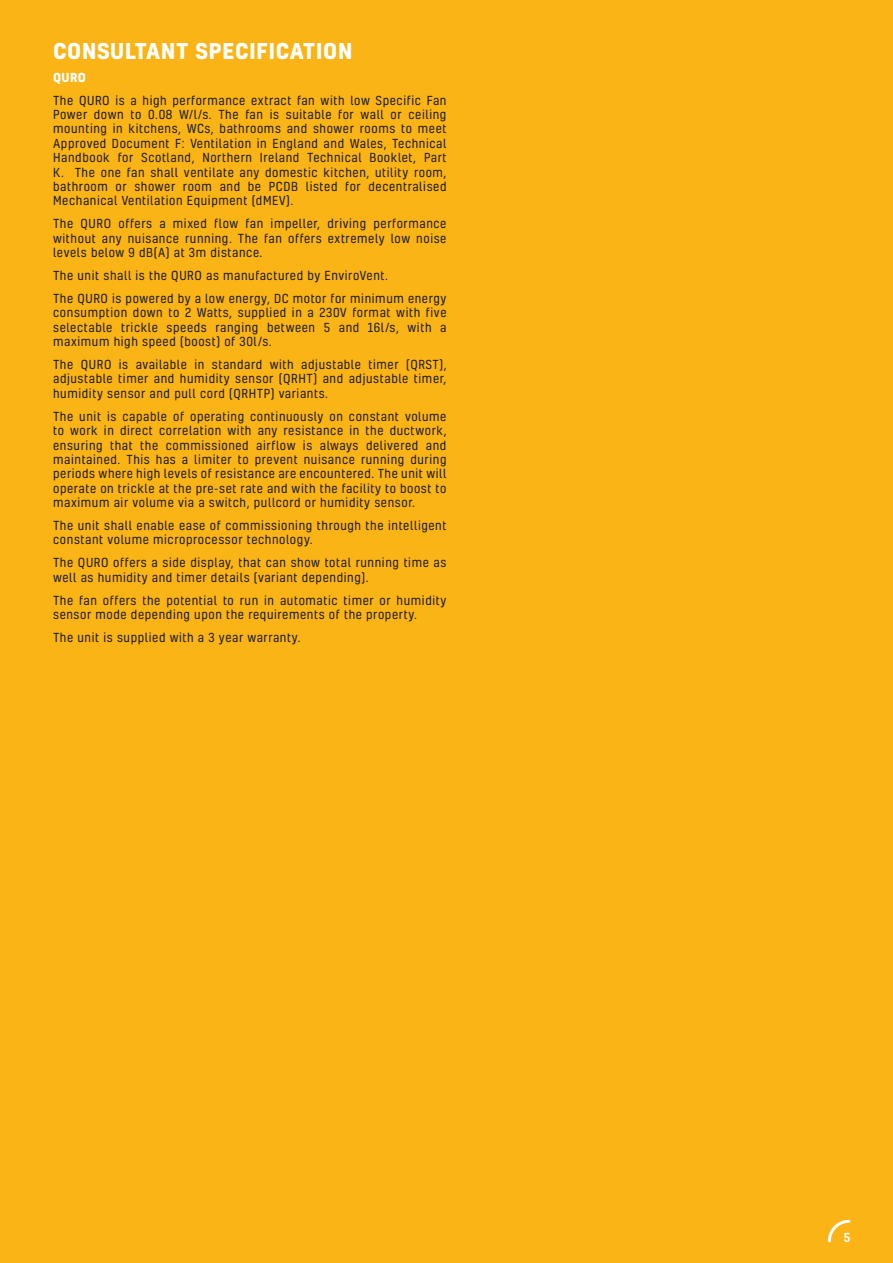
<style>
.page{position:relative;width:893px;height:1263px;background:#fff}
.page>*{position:absolute;margin:0;border:0;box-sizing:border-box;transform-origin:0 0}
.t1{font:700 21px "Kelson";letter-spacing:.04em;color:#fff}
.t2{font:12px/14.4px "Kelson";letter-spacing:.05em;color:#231f20;text-align:justify}
.t3{font:700 12px "Kelson";color:#fff}
.t4{font:500 12px "Kelson";color:#fff}
</style>
<div class="page">
<div style="left:0;top:1199px;width:893px;height:64px;background:#fbb416"></div>
<svg style="left:827px;top:1219px;width:24px;height:24px"></svg>
<div style="left:0;top:0;width:893px;height:1199px;background:#fbb416"></div>
<h1 class="t1" style="left:53px;top:36px;width:300px">CONSULTANT SPECIFICATION</h1>
<p class="t3" style="left:53px;top:69px;width:34px">QURO</p>
<p class="t2" style="left:53px;top:93px;width:395px">The QURO is a high performance extract fan with low Specific Fan Power down to 0.08 W/l/s. The fan is suitable for wall or ceiling mounting in kitchens, WCs, bathrooms and shower rooms to meet Approved Document F: Ventilation in England and Wales, Technical Handbook for Scotland, Northern Ireland Technical Booklet, Part K. The one fan shall ventilate any domestic kitchen, utility room, bathroom or shower room and be PCDB listed for decentralised Mechanical Ventilation Equipment (dMEV).</p>
<p class="t2" style="left:53px;top:216px;width:395px">The QURO offers a mixed flow fan impeller, driving performance without any nuisance running. The fan offers extremely low noise levels below 9 dB(A) at 3m distance.</p>
<p class="t2" style="left:53px;top:264px;width:395px;line-height:23px">The unit shall is the QURO as manufactured by EnviroVent.<br>The QURO is powered by a low energy, DC motor for minimum energy</p>
<p class="t2" style="left:53px;top:305px;width:395px">consumption down to 2 Watts, supplied in a 230V format with five selectable trickle speeds ranging between 5 and 16l/s, with a maximum high speed (boost) of 30l/s.</p>
<p class="t2" style="left:53px;top:357px;width:395px">The QURO is available in standard with adjustable timer (QRST), adjustable timer and humidity sensor (QRHT) and adjustable timer, humidity sensor and pull cord (QRHTP) variants.</p>
<p class="t2" style="left:53px;top:409px;width:395px">The unit is capable of operating continuously on constant volume to work in direct correlation with any resistance in the ductwork, ensuring that the commissioned airflow is always delivered and maintained. This has a limiter to prevent nuisance running during periods where high levels of resistance are encountered. The unit will operate on trickle at the pre-set rate and with the facility to boost to maximum air volume via a switch, pullcord or humidity sensor.</p>
<p class="t2" style="left:53px;top:518px;width:395px">The unit shall enable ease of commissioning through the intelligent constant volume microprocessor technology.</p>
<p class="t2" style="left:53px;top:555px;width:395px">The QURO offers a side display, that can show total running time as well as humidity and timer details (variant depending).</p>
<p class="t2" style="left:53px;top:593px;width:395px">The fan offers the potential to run in automatic timer or humidity sensor mode depending upon the requirements of the property.</p>
<p class="t2" style="left:53px;top:630px;width:249px">The unit is supplied with a 3 year warranty.</p>
<p class="t4" style="left:844px;top:1229px;width:8px">5</p>
</div>
